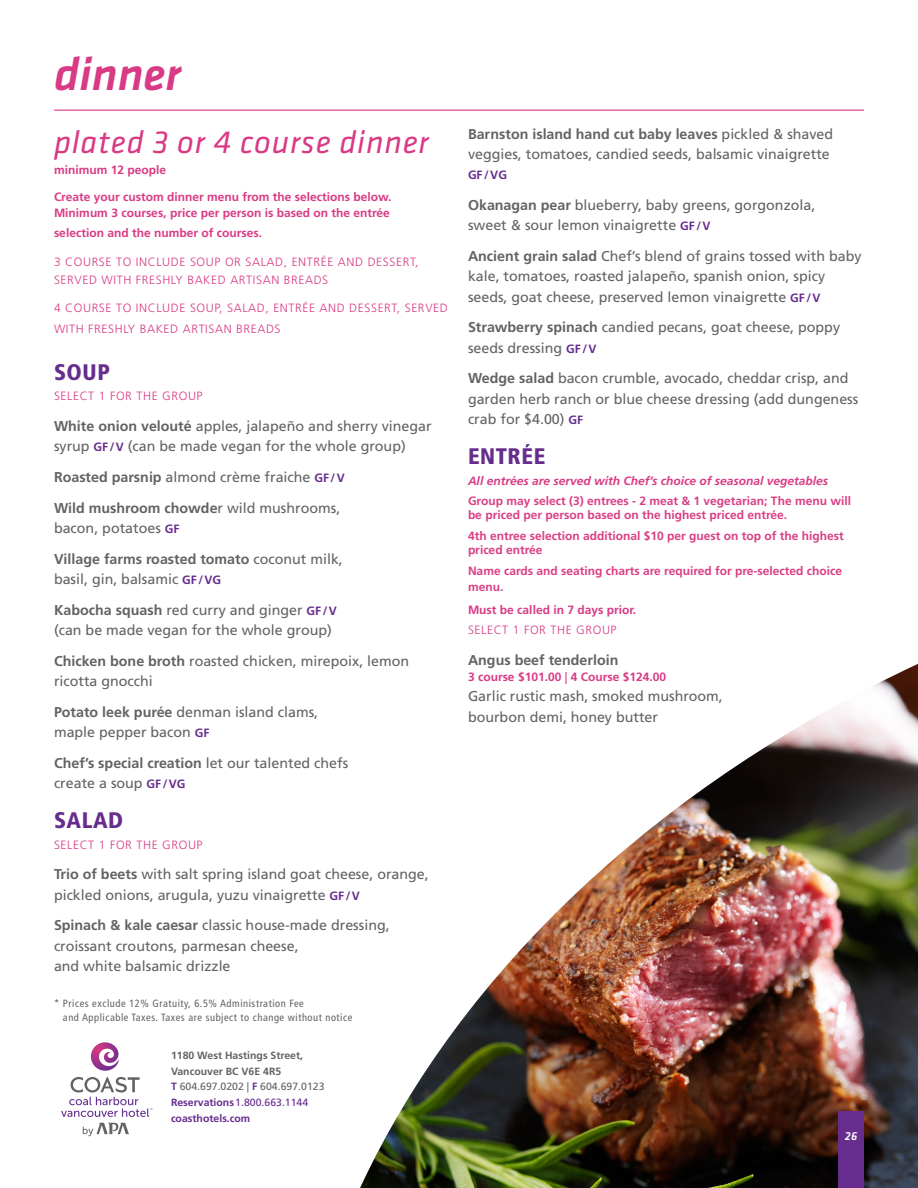
<style>
.page{position:relative;width:918px;height:1188px;background:#fff}
.page>*{position:absolute;margin:0;border:0;box-sizing:border-box;transform-origin:0 0}
.t1{font:italic 500 48px "Klavika";color:#d93a85}
.Menu_Bullets{font:italic 33px "Klavika";letter-spacing:.025em;color:#d93a85}
.Menu_Bullets-2{font:900 condensed 22.5px "Frutiger LT Std";letter-spacing:.025em;color:#662d8e}
.Menu_Bullets-3{font:14.25px/20.2px "Frutiger LT Std";color:#636366}
.Menu_Bullets-4{font:700 14.25px "Frutiger LT Std";color:#636366}
.Menu_Bullets-5{font:300 12px/18px "Frutiger LT Std";letter-spacing:.05em;color:#d93a85}
.Menu_Bullets-6{font:700 12px/16.5px "Frutiger LT Std";color:#d93a85}
.Menu_Bullets-7{font:700 12px/20.4px "Frutiger LT Std";color:#da3e85}
.Menu_Bullets-8{font:italic 700 12px/20.4px "Frutiger LT Std";color:#d93a85}
.Menu_Bullets-9{font:700 12px "Frutiger LT Std";color:#662d8e}
.t2{font:italic 500 12px "Klavika";color:#fff}
.t3{font:700 10.5px/15.8px "Frutiger LT Std";color:#636366}
.t4{font:condensed 10.5px/13.5px "Frutiger LT";letter-spacing:.05em;color:#636366}
.s1{font-weight:700}
.s2{font-weight:700;font-size:12px;color:#662d8e}
.s3{color:#662d8e}
.s4{font-weight:400}
.s5{font-weight:400;color:#662d8e}
.s6{font-style:normal;color:#da3e85}
.s7{color:#da3e85}
.s8{font-stretch:condensed}
</style>
<div class="page">
<hr style="left:54px;top:110px;width:810px;height:1px;background:#d93a85">
<img style="left:360px;top:664px;width:558px;height:524px">
<svg style="left:91px;top:1042px;width:28px;height:29px"></svg>
<svg style="left:61px;top:1077px;width:91px;height:40px"></svg>
<svg style="left:83px;top:1123px;width:46px;height:13px"></svg>
<div style="left:838px;top:1112px;width:26px;height:76px;background:#662d8e"></div>
<p class="t1" style="left:54px;top:48px;width:129px">dinner</p>
<p class="Menu_Bullets" style="left:54px;top:124px;width:376px">plated 3 or 4 course dinner</p>
<p class="Menu_Bullets-6" style="left:54px;top:161px;width:114px">minimum 12 people</p>
<p class="Menu_Bullets-6" style="left:54px;top:188px;width:339px">Create your custom dinner menu from the selections below.<br>Minimum 3 courses, price per person is based on the entrée</p>
<p class="Menu_Bullets-6" style="left:54px;top:225px;width:210px">selection and the number of courses.</p>
<p class="Menu_Bullets-5" style="left:54px;top:253px;width:366px">3 COURSE TO INCLUDE SOUP OR SALAD, ENTRÉE AND DESSERT,<br>SERVED WITH FRESHLY BAKED ARTISAN BREADS</p>
<p class="Menu_Bullets-5" style="left:54px;top:298px;width:395px;line-height:20.2px">4 COURSE TO INCLUDE SOUP, SALAD, ENTRÉE AND DESSERT, SERVED<br>WITH FRESHLY BAKED ARTISAN BREADS</p>
<p class="Menu_Bullets-2" style="left:54px;top:358px;width:57px">SOUP</p>
<p class="Menu_Bullets-5" style="left:54px;top:387px;width:150px">SELECT 1 FOR THE GROUP</p>
<p class="Menu_Bullets-3" style="left:54px;top:416px;width:379px"><span class="s1">White onion velouté</span> apples, jalapeño and sherry vinegar syrup <span class="s2">GF /V</span> (can be made vegan for the whole group)</p>
<p class="Menu_Bullets-3" style="left:54px;top:467px;width:292px"><span class="s1">Roasted parsnip</span> almond crème fraiche <span class="s2">GF /V</span></p>
<p class="Menu_Bullets-3" style="left:54px;top:498px;width:288px"><span class="s1">Wild mushroom chowde</span>r wild mushrooms, bacon, potatoes <span class="s2">GF</span></p>
<p class="Menu_Bullets-3" style="left:54px;top:549px;width:290px"><span class="s1">Village farms roasted tomato</span> coconut milk, basil, gin, balsamic <span class="s2">GF/VG</span></p>
<p class="Menu_Bullets-3" style="left:54px;top:600px;width:284px"><span class="s1">Kabocha squash</span> red curry and ginger <span class="s2">GF /V </span>(can be made vegan for the whole group)</p>
<p class="Menu_Bullets-3" style="left:54px;top:651px;width:357px"><span class="s1">Chicken bone broth</span> roasted chicken, mirepoix, lemon ricotta gnocchi</p>
<p class="Menu_Bullets-3" style="left:54px;top:702px;width:266px"><span class="s1">Potato leek purée</span> denman island clams, maple pepper bacon <span class="s2">GF</span></p>
<p class="Menu_Bullets-3" style="left:54px;top:753px;width:296px"><span class="s1">Chef’s special creation</span> let our talented chefs create a soup <span class="s2">GF /VG</span></p>
<p class="Menu_Bullets-2" style="left:54px;top:807px;width:71px">SALAD</p>
<p class="Menu_Bullets-5" style="left:54px;top:836px;width:150px">SELECT 1 FOR THE GROUP</p>
<p class="Menu_Bullets-3" style="left:54px;top:864px;width:376px"><span class="s1">Trio of beets</span> with salt spring island goat cheese, orange, pickled onions, arugula, yuzu vinaigrette <span class="s2">GF /V</span></p>
<p class="Menu_Bullets-3" style="left:54px;top:915px;width:337px"><span class="s1">Spinach &amp; kale caesar</span> classic house-made dressing, croissant croutons, parmesan cheese,<br>and white balsamic drizzle</p>
<p class="t4" style="left:63px;top:997px;width:291px;text-indent:-9px">* Prices exclude 12% Gratuity, 6.5% Administration Fee<br>and Applicable Taxes. Taxes are subject to change without notice</p>
<p class="t3" style="left:171px;top:1047px;width:155px">1180 West Hastings Street,<br>Vancouver BC V6E 4R5<br><span class="s3">T</span> <span class="s4">604.697.0202 |</span> <span class="s3">F</span> <span class="s4">604.697.0123<br></span><span class="s3">Reservations</span><span class="s5">1.800.663.1144 </span><span class="s3">coasthotels.com</span></p>
<p class="Menu_Bullets-3" style="left:468px;top:124px;width:367px"><span class="s1">Barnston island hand cut baby leaves</span> pickled &amp; shaved veggies, tomatoes, candied seeds, balsamic vinaigrette</p>
<p class="Menu_Bullets-9" style="left:468px;top:168px;width:40px">GF/VG</p>
<p class="Menu_Bullets-3" style="left:468px;top:195px;width:349px"><span class="s1">Okanagan pear</span> blueberry, baby greens, gorgonzola, sweet &amp; sour lemon vinaigrette <span class="s2">GF /V</span></p>
<p class="Menu_Bullets-3" style="left:468px;top:246px;width:395px"><span class="s1">Ancient grain salad</span> Chef’s blend of grains tossed with baby kale, tomatoes, roasted jalapeño, spanish onion, spicy seeds, goat cheese, preserved lemon vinaigrette <span class="s2">GF /V</span></p>
<p class="Menu_Bullets-3" style="left:468px;top:317px;width:374px"><span class="s1">Strawberry spinach</span> candied pecans, goat cheese, poppy seeds dressing <span class="s2">GF /V</span></p>
<p class="Menu_Bullets-3" style="left:468px;top:368px;width:392px"><span class="s1">Wedge salad</span> bacon crumble, avocado, cheddar crisp, and garden herb ranch or blue cheese dressing (add dungeness crab for $4.00) <span class="s2">GF</span></p>
<p class="Menu_Bullets-2" style="left:468px;top:443px;width:79px">ENTRÉE</p>
<p class="Menu_Bullets-8" style="left:468px;top:470px;width:385px">All entrées are served with Chef’s choice of seasonal vegetables<br><span class="s6">Group may select (3) entrees - 2 meat &amp; 1 vegetarian; The menu will</span></p>
<p class="Menu_Bullets-7" style="left:468px;top:505px;width:377px">be priced per person based on the highest priced entrée.<br>4th entree selection additional $10 per guest on top of the highest</p>
<p class="Menu_Bullets-7" style="left:468px;top:540px;width:376px">priced entrée<br>Name cards and seating charts are required for pre-selected choice</p>
<p class="Menu_Bullets-6" style="left:468px;top:576px;width:170px;line-height:22.5px"><span class="s7">menu.<br></span>Must be called in 7 days prior.</p>
<p class="Menu_Bullets-5" style="left:468px;top:621px;width:150px">SELECT 1 FOR THE GROUP</p>
<p class="Menu_Bullets-4" style="left:468px;top:651px;width:152px">Angus beef tenderloin</p>
<p class="Menu_Bullets-6" style="left:468px;top:669px;width:200px">3 course $101.00 <span class="s8">|</span> 4 Course $124.00</p>
<p class="Menu_Bullets-3" style="left:468px;top:686px;width:256px">Garlic rustic mash, smoked mushroom, bourbon demi, honey butter</p>
<p class="t2" style="left:845px;top:1129px;width:14px">26</p>
</div>
